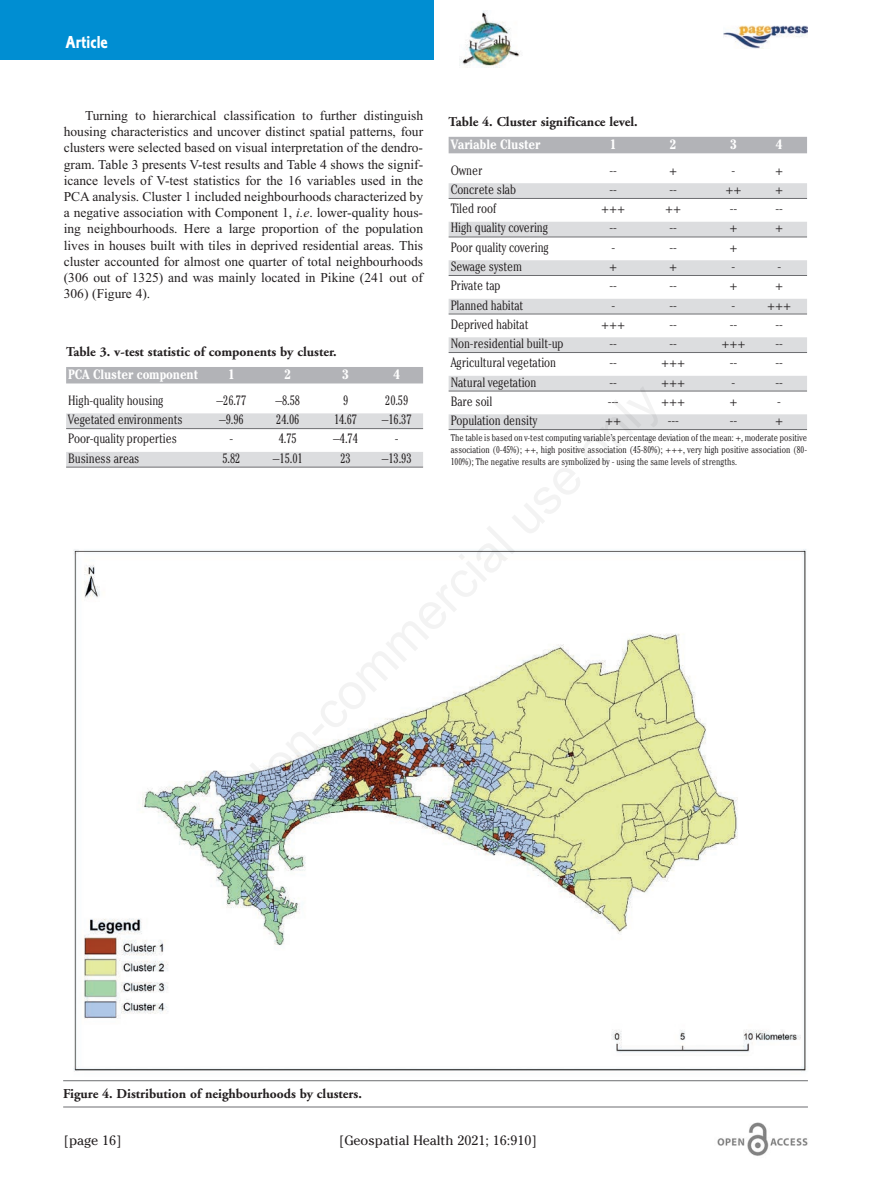
<style>
.page{position:relative;width:893px;height:1191px;background:#fff}
.page>*{position:absolute;margin:0;border:0;box-sizing:border-box;transform-origin:0 0}
.t1{font:18px "Corinthian Bold Condensed Plain";color:#fff}
.t2{font:13.5px/16.2px "Times New Roman";color:#231f20;text-align:justify}
.t3{font:300 condensed 13.5px "Cheltenham";letter-spacing:-.01em;color:#231f20}
.t4{font:700 13.5px "Adobe Garamond";color:#231f20}
.t5{font:700 condensed 13.5px "Cheltenham";letter-spacing:-.01em;color:#fff}
.t6{font:13.5px "Cheltenham";color:#231f20}
.t7{font:300 condensed 9.75px/12px "Cheltenham";color:#231f20;text-align:justify}
.s1{font-style:italic}
</style>
<div class="page">
<div style="left:0;top:0;width:434px;height:60px;background:#008ed2"></div>
<img style="left:717px;top:1123px;width:91px;height:33px">
<img style="left:723px;top:25px;width:84px;height:24px">
<img style="left:459px;top:11px;width:61px;height:57px">
<hr style="left:63px;top:1080px;width:745px;height:1px;background:#6c6d70">
<hr style="left:63px;top:1106px;width:745px;height:1px;background:#6c6d70">
<img style="left:73px;top:549px;width:733px;height:523px">
<div style="left:66px;top:367px;width:357px;height:16px;background:#b2b3b7"></div>
<div style="left:66px;top:413px;width:357px;height:15px;background:#dcdddf"></div>
<hr style="left:66px;top:428px;width:357px;height:1px;background:#6c6d70">
<div style="left:66px;top:452px;width:357px;height:15px;background:#dcdddf"></div>
<hr style="left:66px;top:467px;width:357px;height:1px;background:#6c6d70">
<div style="left:449px;top:137px;width:358px;height:16px;background:#b2b3b7"></div>
<div style="left:449px;top:183px;width:358px;height:15px;background:#dcdddf"></div>
<hr style="left:449px;top:198px;width:358px;height:1px;background:#6c6d70">
<div style="left:449px;top:222px;width:358px;height:15px;background:#dcdddf"></div>
<hr style="left:449px;top:237px;width:358px;height:1px;background:#6c6d70">
<div style="left:449px;top:260px;width:358px;height:15px;background:#dcdddf"></div>
<hr style="left:449px;top:275px;width:358px;height:1px;background:#6c6d70">
<div style="left:449px;top:299px;width:358px;height:15px;background:#dcdddf"></div>
<hr style="left:449px;top:314px;width:358px;height:1px;background:#6c6d70">
<div style="left:449px;top:337px;width:358px;height:15px;background:#dcdddf"></div>
<hr style="left:449px;top:352px;width:358px;height:1px;background:#6c6d70">
<div style="left:449px;top:376px;width:358px;height:15px;background:#dcdddf"></div>
<hr style="left:449px;top:391px;width:358px;height:1px;background:#6c6d70">
<div style="left:449px;top:414px;width:358px;height:15px;background:#dcdddf"></div>
<hr style="left:449px;top:429px;width:358px;height:1px;background:#6c6d70">
<h1 class="t1" style="left:66px;top:36px;width:44px">Article</h1>
<p class="t2" style="left:64px;top:107px;width:361px;text-indent:21px">Turning to hierarchical classification to further distinguish housing characteristics and uncover distinct spatial patterns, four clusters were selected based on visual interpretation of the dendro&shy;gram. Table 3 presents V-test results and Table 4 shows the signif&shy;icance levels of V-test statistics for the 16 variables used in the PCA analysis. Cluster 1 included neighbourhoods characterized by a negative association with Component 1, <span class="s1">i.e</span>. lower-quality hous&shy;ing neighbourhoods. Here a large proportion of the population lives in houses built with tiles in deprived residential areas. This cluster accounted for almost one quarter of total neighbourhoods (306 out of 1325) and was mainly located in Pikine (241 out of 306) (Figure 4).</p>
<p class="t4" style="left:66px;top:346px;width:272px">Table 3. v-test statistic of components by cluster.</p>
<p class="t5" style="left:68px;top:370px;width:131px">PCA Cluster component</p>
<p class="t5" style="left:228px;top:370px;width:8px">1</p>
<p class="t5" style="left:284px;top:370px;width:8px">2</p>
<p class="t5" style="left:342px;top:370px;width:8px">3</p>
<p class="t5" style="left:393px;top:370px;width:8px">4</p>
<p class="t3" style="left:68px;top:395px;width:97px">High-quality housing</p>
<p class="t3" style="left:217px;top:395px;width:31px">–26.77</p>
<p class="t3" style="left:275px;top:395px;width:26px">–8.58</p>
<p class="t3" style="left:343px;top:395px;width:7px">9</p>
<p class="t3" style="left:385px;top:395px;width:25px">20.59</p>
<p class="t3" style="left:68px;top:415px;width:116px">Vegetated environments</p>
<p class="t3" style="left:219px;top:415px;width:26px">–9.96</p>
<p class="t3" style="left:276px;top:415px;width:25px">24.06</p>
<p class="t3" style="left:334px;top:415px;width:25px">14.67</p>
<p class="t3" style="left:382px;top:415px;width:31px">–16.37</p>
<p class="t3" style="left:68px;top:434px;width:110px">Poor-quality properties</p>
<p class="t3" style="left:230px;top:434px;width:5px">-</p>
<p class="t3" style="left:279px;top:434px;width:20px">4.75</p>
<p class="t3" style="left:333px;top:434px;width:26px">–4.74</p>
<p class="t3" style="left:395px;top:434px;width:5px">-</p>
<p class="t3" style="left:68px;top:453px;width:73px">Business areas</p>
<p class="t3" style="left:222px;top:453px;width:20px">5.82</p>
<p class="t3" style="left:273px;top:453px;width:31px">–15.01</p>
<p class="t3" style="left:340px;top:453px;width:12px">23</p>
<p class="t3" style="left:382px;top:453px;width:31px">–13.93</p>
<p class="t4" style="left:449px;top:116px;width:190px">Table 4. Cluster significance level.</p>
<p class="t5" style="left:451px;top:140px;width:91px">Variable Cluster</p>
<p class="t5" style="left:610px;top:140px;width:8px">1</p>
<p class="t5" style="left:670px;top:140px;width:8px">2</p>
<p class="t5" style="left:730px;top:140px;width:8px">3</p>
<p class="t5" style="left:776px;top:140px;width:8px">4</p>
<p class="t3" style="left:451px;top:165px;width:33px">Owner</p>
<p class="t3" style="left:609px;top:165px;width:9px">--</p>
<p class="t3" style="left:669px;top:165px;width:10px">+</p>
<p class="t3" style="left:732px;top:165px;width:5px">-</p>
<p class="t3" style="left:775px;top:165px;width:10px">+</p>
<p class="t3" style="left:451px;top:184px;width:67px">Concrete slab</p>
<p class="t3" style="left:609px;top:184px;width:9px">--</p>
<p class="t3" style="left:670px;top:184px;width:9px">--</p>
<p class="t3" style="left:725px;top:184px;width:18px">++</p>
<p class="t3" style="left:775px;top:184px;width:10px">+</p>
<p class="t3" style="left:451px;top:204px;width:47px">Tiled roof</p>
<p class="t3" style="left:601px;top:204px;width:26px">+++</p>
<p class="t3" style="left:665px;top:204px;width:18px">++</p>
<p class="t3" style="left:730px;top:204px;width:9px">--</p>
<p class="t3" style="left:776px;top:204px;width:9px">--</p>
<p class="t3" style="left:451px;top:223px;width:99px">High quality covering</p>
<p class="t3" style="left:609px;top:223px;width:9px">--</p>
<p class="t3" style="left:670px;top:223px;width:9px">--</p>
<p class="t3" style="left:729px;top:223px;width:10px">+</p>
<p class="t3" style="left:775px;top:223px;width:10px">+</p>
<p class="t3" style="left:451px;top:242px;width:100px">Poor quality covering</p>
<p class="t3" style="left:611px;top:242px;width:5px">-</p>
<p class="t3" style="left:670px;top:242px;width:9px">--</p>
<p class="t3" style="left:729px;top:242px;width:10px">+</p>
<p class="t3" style="left:451px;top:261px;width:73px">Sewage system</p>
<p class="t3" style="left:609px;top:261px;width:10px">+</p>
<p class="t3" style="left:669px;top:261px;width:10px">+</p>
<p class="t3" style="left:732px;top:261px;width:5px">-</p>
<p class="t3" style="left:777px;top:261px;width:5px">-</p>
<p class="t3" style="left:451px;top:281px;width:51px">Private tap</p>
<p class="t3" style="left:609px;top:281px;width:9px">--</p>
<p class="t3" style="left:669px;top:281px;width:9px">--</p>
<p class="t3" style="left:729px;top:281px;width:10px">+</p>
<p class="t3" style="left:775px;top:281px;width:10px">+</p>
<p class="t3" style="left:451px;top:300px;width:74px">Planned habitat</p>
<p class="t3" style="left:611px;top:300px;width:5px">-</p>
<p class="t3" style="left:669px;top:300px;width:9px">--</p>
<p class="t3" style="left:732px;top:300px;width:61px">- +++</p>
<p class="t3" style="left:451px;top:319px;width:79px">Deprived habitat</p>
<p class="t3" style="left:601px;top:319px;width:26px">+++</p>
<p class="t3" style="left:670px;top:319px;width:9px">--</p>
<p class="t3" style="left:730px;top:319px;width:9px">--</p>
<p class="t3" style="left:776px;top:319px;width:9px">--</p>
<p class="t3" style="left:451px;top:338px;width:114px">Non-residential built-up</p>
<p class="t3" style="left:609px;top:338px;width:9px">--</p>
<p class="t3" style="left:669px;top:338px;width:9px">--</p>
<p class="t3" style="left:721px;top:338px;width:26px">+++</p>
<p class="t3" style="left:775px;top:338px;width:9px">--</p>
<p class="t3" style="left:451px;top:358px;width:107px">Agricultural vegetation</p>
<p class="t3" style="left:609px;top:358px;width:9px">--</p>
<p class="t3" style="left:661px;top:358px;width:26px">+++</p>
<p class="t3" style="left:730px;top:358px;width:9px">--</p>
<p class="t3" style="left:775px;top:358px;width:9px">--</p>
<p class="t3" style="left:451px;top:377px;width:87px">Natural vegetation</p>
<p class="t3" style="left:609px;top:377px;width:9px">--</p>
<p class="t3" style="left:661px;top:377px;width:26px">+++</p>
<p class="t3" style="left:732px;top:377px;width:5px">-</p>
<p class="t3" style="left:776px;top:377px;width:9px">--</p>
<p class="t3" style="left:451px;top:396px;width:43px">Bare soil</p>
<p class="t3" style="left:608px;top:396px;width:13px">---</p>
<p class="t3" style="left:661px;top:396px;width:26px">+++</p>
<p class="t3" style="left:729px;top:396px;width:10px">+</p>
<p class="t3" style="left:777px;top:396px;width:5px">-</p>
<p class="t3" style="left:451px;top:415px;width:88px">Population density</p>
<p class="t3" style="left:605px;top:415px;width:18px">++</p>
<p class="t3" style="left:668px;top:415px;width:13px">---</p>
<p class="t3" style="left:730px;top:415px;width:9px">--</p>
<p class="t3" style="left:775px;top:415px;width:10px">+</p>
<p class="t7" style="left:451px;top:433px;width:358px">The table is based on v-test computing variable’s percentage deviation of the mean: +, moderate positive association (0-45%); ++, high positive association (45-80%); +++, very high positive association (80- 100%); The negative results are symbolized by - using the same levels of strengths.</p>
<p class="t4" style="left:63px;top:1088px;width:300px">Figure 4. Distribution of neighbourhoods by clusters.</p>
<p class="t6" style="left:64px;top:1132px;width:59px">[page 16]</p>
<p class="t6" style="left:339px;top:1132px;width:199px">[Geospatial Health 2021; 16:910]</p>
</div>
